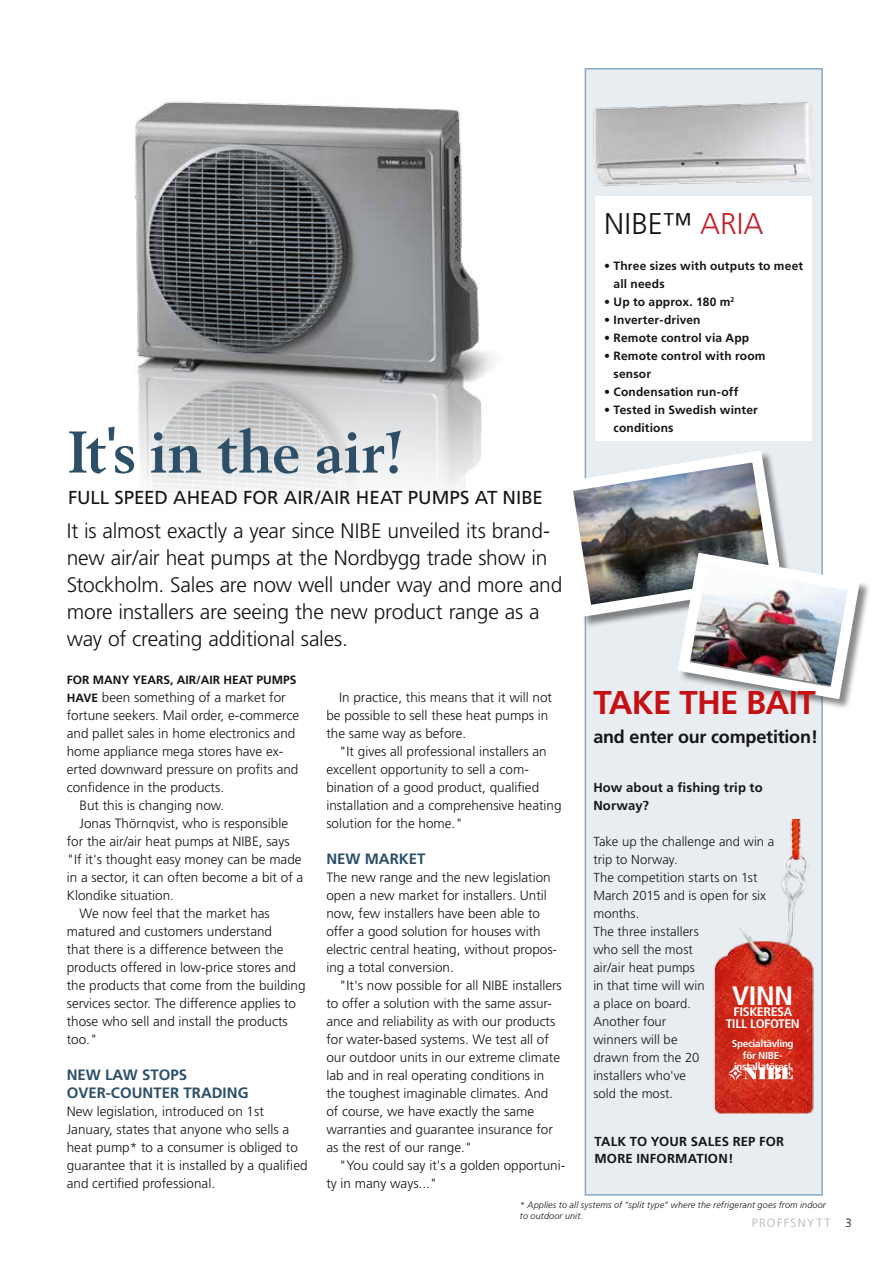
<style>
.page{position:relative;width:893px;height:1263px;background:#fff}
.page>*{position:absolute;margin:0;border:0;box-sizing:border-box;transform-origin:0 0}
.t1{font:700 61.5px "Berling";letter-spacing:-.01em;color:#2d5068}
.t2{font:700 33px "Frutiger";letter-spacing:-.02em;color:#c51114}
.t3{font:300 30px "Frutiger";color:#161514}
.t4{font:700 condensed 26.7px "Frutiger";color:#fff;scale:1.11 1}
.t5{font:300 21px/27px "Frutiger";letter-spacing:-.01em;color:#161514}
.t6{font:18.75px "Frutiger";color:#161514}
.t7{font:700 18px "Frutiger";letter-spacing:-.015em;color:#161514}
.t8{font:700 15px/18px "Frutiger";color:#2d5068}
.t9{font:300 13.5px/18px "Frutiger";color:#161514}
.t10{font:300 13.05px/18px "Frutiger";letter-spacing:.005em;color:#161514}
.t11{font:700 13.05px/18px "Frutiger";letter-spacing:.015em;color:#161514}
.t12{font:700 condensed 12.45px/11.4px "Frutiger";letter-spacing:-.03em;color:#fff;text-align:center;scale:1.11 1}
.t13{font:700 12px/18px "Frutiger";letter-spacing:.01em;color:#161514}
.t14{font:300 12px "Frutiger";letter-spacing:.115em;color:#b2b2b1}
.t15{font:700 condensed 10.05px/11.4px "Frutiger";letter-spacing:-.03em;color:#fff;text-align:center;scale:1.11 1}
.t16{font:italic 300 9px/10.5px "Frutiger";letter-spacing:.015em;color:#161514}
.s1{font-weight:700;font-size:12px}
.s2{color:#c1222c}
.s3{color:#161514}
</style>
<div class="page">
<div style="left:585px;top:68px;width:238px;height:1128px;background:#e8edf2;border:2px solid #8ba9c7"></div>
<img style="left:134px;top:101px;width:360px;height:396px">
<img style="left:585px;top:86px;width:238px;height:116px">
<div style="left:678px;top:553px;width:193px;height:157px;background:#161514;opacity:.5"></div>
<img style="left:573px;top:444px;width:293px;height:261px">
<img style="left:713px;top:820px;width:110px;height:307px">
<svg style="left:728px;top:1066px;width:65px;height:14px"></svg>
<div style="left:596px;top:196px;width:216px;height:245px;background:#fff"></div>
<h1 class="t1" style="left:68px;top:418px;width:337px">It's in the air!</h1>
<h3 class="t6" style="left:68px;top:486px;width:476px">FULL SPEED AHEAD FOR AIR/AIR HEAT PUMPS AT NIBE</h3>
<p class="t5" style="left:67px;top:518px;width:497px">It is almost exactly a year since NIBE unveiled its brand&shy;new air/air heat pumps at the Nordbygg trade show in Stockholm. Sales are now well under way and more and more installers are seeing the new product range as a way of creating additional sales.</p>
<p class="t13" style="left:67px;top:671px;width:231px">FOR MANY YEARS, AIR/AIR HEAT PUMPS</p>
<p class="t9" style="left:67px;top:689px;width:220px"><span class="s1">HAVE</span> been something of a market for</p>
<p class="t9" style="left:67px;top:707px;width:234px">fortune seekers. Mail order, e-commerce</p>
<p class="t9" style="left:67px;top:725px;width:230px">and pallet sales in home electronics and</p>
<p class="t9" style="left:67px;top:743px;width:218px">home appliance mega stores have ex-</p>
<p class="t9" style="left:67px;top:761px;width:233px">erted downward pressure on profits and</p>
<p class="t9" style="left:67px;top:779px;width:159px">confidence in the products.</p>
<p class="t9" style="left:80px;top:797px;width:146px">But this is changing now.</p>
<p class="t9" style="left:80px;top:815px;width:210px">Jonas Thörnqvist, who is responsible</p>
<p class="t9" style="left:67px;top:833px;width:224px">for the air/air heat pumps at NIBE, says</p>
<p class="t9" style="left:67px;top:850px;width:236px">"If it's thought easy money can be made</p>
<p class="t9" style="left:67px;top:868px;width:238px">in a sector, it can often become a bit of a</p>
<p class="t9" style="left:67px;top:886px;width:109px">Klondike situation.</p>
<p class="t9" style="left:80px;top:904px;width:192px">We now feel that the market has</p>
<p class="t9" style="left:67px;top:922px;width:207px">matured and customers understand</p>
<p class="t9" style="left:67px;top:940px;width:218px">that there is a difference between the</p>
<p class="t9" style="left:67px;top:958px;width:231px">products offered in low-price stores and</p>
<p class="t9" style="left:67px;top:976px;width:240px">the products that come from the building</p>
<p class="t9" style="left:67px;top:994px;width:231px">services sector. The difference applies to</p>
<p class="t9" style="left:67px;top:1012px;width:223px">those who sell and install the products</p>
<p class="t9" style="left:67px;top:1030px;width:32px">too."</p>
<p class="t8" style="left:67px;top:1066px;width:183px">NEW LAW STOPS<br>OVER-COUNTER TRADING</p>
<p class="t9" style="left:67px;top:1103px;width:242px">New legislation, introduced on 1st January, states that anyone who sells a heat pump* to a consumer is obliged to guarantee that it is installed by a qualified and certified professional.</p>
<p class="t9" style="left:326px;top:689px;width:227px;text-indent:13px">In practice, this means that it will not be possible to sell these heat pumps in the same way as before.</p>
<p class="t9" style="left:326px;top:743px;width:237px;text-indent:13px">"It gives all professional installers an excellent opportunity to sell a com&shy;bination of a good product, qualified installation and a comprehensive heating solution for the home."</p>
<p class="t8" style="left:326px;top:850px;width:101px">NEW MARKET</p>
<p class="t9" style="left:326px;top:869px;width:232px">The new range and the new legislation open a new market for installers. Until now, few installers have been able to offer a good solution for houses with electric central heating, without propos&shy;ing a total conversion.</p>
<p class="t9" style="left:326px;top:977px;width:237px;text-indent:13px">"It's now possible for all NIBE installers to offer a solution with the same assur&shy;ance and reliability as with our products for water-based systems. We test all of our outdoor units in our extreme climate lab and in real operating conditions in the toughest imaginable climates. And of course, we have exactly the same warranties and guarantee insurance for as the rest of our range."</p>
<p class="t9" style="left:326px;top:1156px;width:240px;text-indent:13px">"You could say it's a golden opportuni&shy;ty in many ways..."</p>
<h3 class="t3" style="left:604px;top:207px;width:161px">NIBE™ <span class="s2">ARIA</span></h3>
<p class="t13" style="left:614px;top:257px;width:191px;text-indent:-9px">• Three sizes with outputs to meet all needs</p>
<p class="t13" style="left:604px;top:293px;width:132px">• Up to approx. 180 m<sup>2</sup></p>
<p class="t13" style="left:604px;top:311px;width:98px">• Inverter-driven</p>
<p class="t13" style="left:604px;top:329px;width:147px">• Remote control via App</p>
<p class="t13" style="left:614px;top:347px;width:153px;text-indent:-9px">• Remote control with room sensor</p>
<p class="t13" style="left:604px;top:383px;width:136px">• Condensation run-off</p>
<p class="t13" style="left:614px;top:401px;width:146px;text-indent:-9px">• Tested in Swedish winter conditions</p>
<h2 class="t2" style="left:593px;top:683px;width:224px">TAKE THE BAIT</h2>
<h3 class="t7" style="left:593px;top:726px;width:226px">and enter our competition!</h3>
<p class="t11" style="left:593px;top:779px;width:171px">How about a fishing trip to<br>Norway?</p>
<p class="t10" style="left:593px;top:833px;width:182px">Take up the challenge and win a trip to Norway.<br>The competition starts on 1st<br>March 2015 and is open for six months.<br>The three installers<br>who sell the most<br>air/air heat pumps<br>in that time will win<br>a place on board.<br>Another four<br>winners will be<br>drawn from the 20<br>installers who've<br>sold the most.</p>
<p class="t11" style="left:594px;top:1133px;width:191px;line-height:16.5px">TALK TO YOUR SALES REP FOR<br>MORE INFORMATION!</p>
<h3 class="t4" style="left:732px;top:979px;width:56px">VINN</h3>
<p class="t12" style="left:726px;top:1006px;width:68px">FISKERESA<br>TILL LOFOTEN</p>
<p class="t15" style="left:732px;top:1038px;width:57px">Specialtävling för NIBE&shy;installatörer!</p>
<p class="t16" style="left:520px;top:1200px;width:307px">* Applies to all systems of ”split type” where the refrigerant goes from indoor to outdoor unit.</p>
<p class="t14" style="left:752px;top:1216px;width:102px">PROFFSNYTT <span class="s3">3</span></p>
</div>
